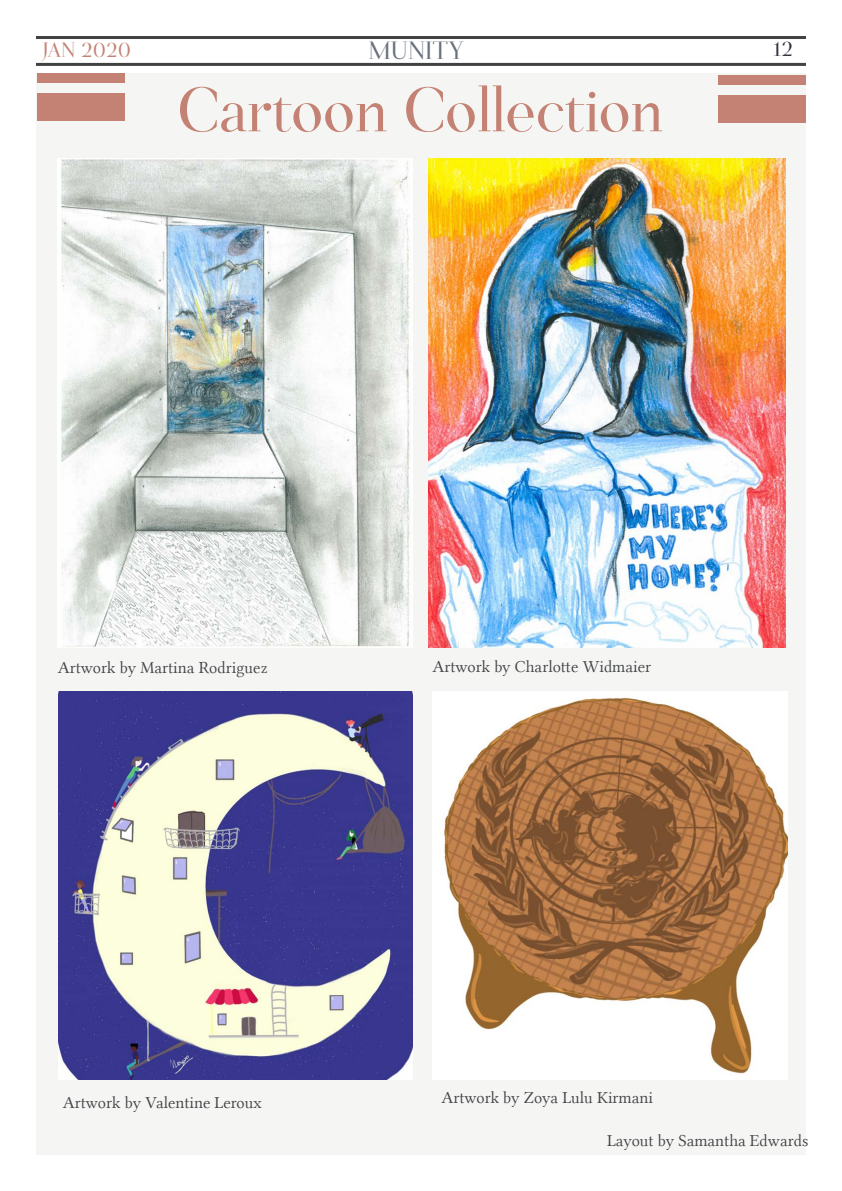
<style>
.page{position:relative;width:842px;height:1191px;background:#fff}
.page>*{position:absolute;margin:0;border:0;box-sizing:border-box;transform-origin:0 0}
.t1{font:60px "Salinas Demo";color:#c48274}
.t2{font:24px "Salinas Demo";color:#68707e}
.t3{font:20px "Salinas Demo";color:#c48274}
.t4{font:20px "Salinas Demo";color:#32333f}
.t5{font:17px "Lin Libertine Display";color:#414246}
</style>
<div class="page">
<div style="left:36px;top:73px;width:770px;height:1082px;background:#f5f6f3"></div>
<hr style="left:36px;top:36px;width:770px;height:3px;background:#404244">
<hr style="left:36px;top:63px;width:770px;height:3px;background:#404244">
<img style="left:428px;top:158px;width:357px;height:489px">
<img style="left:59px;top:691px;width:354px;height:388px">
<img style="left:432px;top:691px;width:355px;height:388px">
<div style="left:38px;top:93px;width:87px;height:28px;background:#c48274"></div>
<div style="left:38px;top:73px;width:87px;height:10px;background:#c48274"></div>
<div style="left:718px;top:95px;width:88px;height:28px;background:#c48274"></div>
<div style="left:718px;top:75px;width:88px;height:10px;background:#c48274"></div>
<img style="left:58px;top:158px;width:355px;height:489px">
<p class="t3" style="left:43px;top:39px;width:90px">JAN 2020</p>
<h2 class="t2" style="left:368px;top:37px;width:97px">MUNITY</h2>
<p class="t4" style="left:772px;top:38px;width:22px">12</p>
<h1 class="t1" style="left:177px;top:75px;width:487px">Cartoon Collection</h1>
<p class="t5" style="left:58px;top:658px;width:211px">Artwork by Martina Rodriguez</p>
<p class="t5" style="left:432px;top:657px;width:220px">Artwork by Charlotte Widmaier</p>
<p class="t5" style="left:63px;top:1092px;width:200px">Artwork by Valentine Leroux</p>
<p class="t5" style="left:441px;top:1087px;width:213px">Artwork by Zoya Lulu Kirmani</p>
<p class="t5" style="left:607px;top:1130px;width:203px">Layout by Samantha Edwards</p>
</div>
